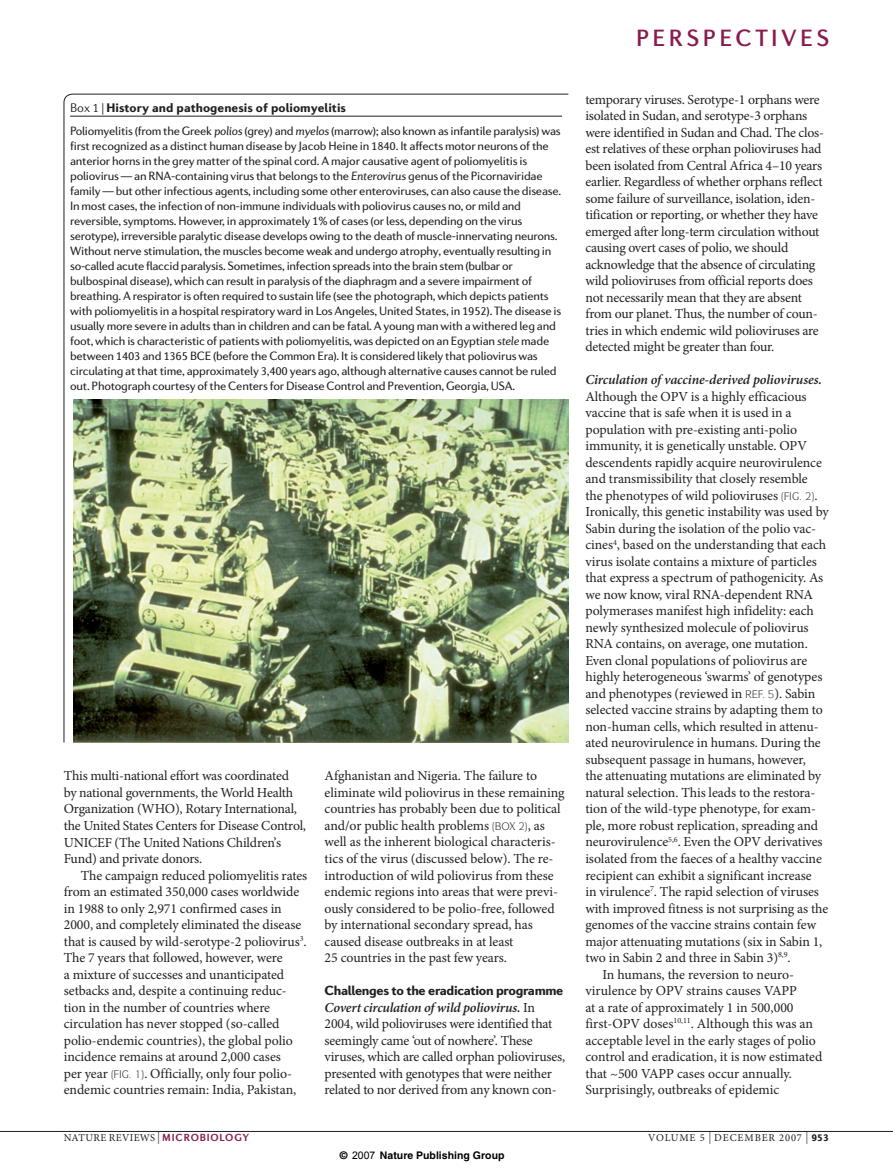
<style>
.page{position:relative;width:893px;height:1174px;background:#fff}
.page>*{position:absolute;margin:0;border:0;box-sizing:border-box;transform-origin:0 0}
.t1{font:500 24px "Diverda Sans LT Std";letter-spacing:.14em;color:#891c4d}
.t2{font:13.8px/16.5px "Minion Pro";letter-spacing:-.01em;color:#231f20}
.t3{font:italic 600 13.8px "Minion Pro";letter-spacing:-.005em;color:#231f20}
.t4{font:900 13.5px "Diverda Sans LT Std";letter-spacing:-.025em;color:#231f20}
.t5{font:900 12.75px "Diverda Sans LT Std";letter-spacing:.005em;color:#231f20}
.t6{font:12.3px/15px "Diverda Sans LT Std";letter-spacing:-.02em;color:#231f20}
.t7{font:10.5px "Minion Pro";letter-spacing:.085em;color:#231f20}
.t8{font:700 10.5px "Helvetica";color:#000}
.t9{font:700 10.5px "Diverda Sans LT Std";letter-spacing:.075em;color:#891c4d}
.s1{font-weight:300}
.s2{font-style:italic}
.s3{font-weight:600;font-style:italic}
.s4{font-family:"Minion Pro";font-weight:400;font-size:12px;color:#231f20}
.s5{font-size:12px}
.s6{font-family:"Diverda Sans LT Std";font-weight:900}
.s7{font-family:"Arial";font-weight:400}
</style>
<div class="page">
<hr style="left:0;top:1131px;width:893px;height:1px;background:#231f20">
<svg style="left:64px;top:94px;width:505px;height:649px"></svg>
<hr style="left:70px;top:116px;width:492px;height:1px;background:#231f20">
<img style="left:74px;top:400px;width:494px;height:342px">
<p class="t5" style="left:70px;top:100px;width:277px"><span class="s1">Box 1 |</span> History and pathogenesis of poliomyelitis</p>
<p class="t6" style="left:70px;top:123px;width:493px">Poliomyelitis (from the Greek <span class="s2">polios</span> (grey) and <span class="s2">myelos</span> (marrow); also known as infantile paralysis) was first recognized as a distinct human disease by Jacob Heine in 1840. It affects motor neurons of the anterior horns in the grey matter of the spinal cord. A major causative agent of poliomyelitis is poliovirus — an RNA-containing virus that belongs to the <span class="s2">Enterovirus</span> genus of the Picornaviridae family — but other infectious agents, including some other enteroviruses, can also cause the disease.<br>In most cases, the infection of non-immune individuals with poliovirus causes no, or mild and reversible, symptoms. However, in approximately 1% of cases (or less, depending on the virus serotype), irreversible paralytic disease develops owing to the death of muscle-innervating neurons.<br>Without nerve stimulation, the muscles become weak and undergo atrophy, eventually resulting in so-called acute flaccid paralysis. Sometimes, infection spreads into the brain stem (bulbar or bulbospinal disease), which can result in paralysis of the diaphragm and a severe impairment of breathing. A respirator is often required to sustain life (see the photograph, which depicts patients with poliomyelitis in a hospital respiratory ward in Los Angeles, United States, in 1952). The disease is usually more severe in adults than in children and can be fatal. A young man with a withered leg and foot, which is characteristic of patients with poliomyelitis, was depicted on an Egyptian <span class="s2">stele</span> made between 1403 and 1365 BCE (before the Common Era). It is considered likely that poliovirus was circulating at that time, approximately 3,400 years ago, although alternative causes cannot be ruled out. Photograph courtesy of the Centers for Disease Control and Prevention, Georgia, USA.</p>
<p class="t2" style="left:64px;top:768px;width:244px">This multi-national effort was coordinated<br>by national governments, the World Health Organization (WHO), Rotary International, the United States Centers for Disease Control, UNICEF (The United Nations Children’s Fund) and private donors.</p>
<p class="t2" style="left:64px;top:867px;width:245px;text-indent:17px">The campaign reduced poliomyelitis rates from an estimated 350,000 cases worldwide in 1988 to only 2,971 confirmed cases in 2000, and completely eliminated the disease that is caused by wild-serotype-2 poliovirus<sup>3</sup>.<br>The 7 years that followed, however, were<br>a mixture of successes and unanticipated setbacks and, despite a continuing reduc&shy;tion in the number of countries where circulation has never stopped (so-called polio-endemic countries), the global polio incidence remains at around 2,000 cases<br>per year</p>
<p class="t2" style="left:64px;top:1065px;width:234px;text-indent:81px">. Officially, only four polio&shy;endemic countries remain: India, Pakistan,</p>
<p class="t2" style="left:325px;top:768px;width:241px">Afghanistan and Nigeria. The failure to eliminate wild poliovirus in these remaining countries has probably been due to political and/or public health problems</p>
<p class="t2" style="left:325px;top:817px;width:235px;text-indent:203px">, as well as the inherent biological characteris&shy;tics of the virus (discussed below). The re&shy;introduction of wild poliovirus from these endemic regions into areas that were previ&shy;ously considered to be polio-free, followed by international secondary spread, has caused disease outbreaks in at least<br>25 countries in the past few years.</p>
<p class="t4" style="left:325px;top:982px;width:240px">Challenges to the eradication programme</p>
<p class="t2" style="left:325px;top:999px;width:242px"><span class="s3">Covert circulation of wild poliovirus.</span> In 2004, wild polioviruses were identified that seemingly came ‘out of nowhere’. These viruses, which are called orphan polioviruses, presented with genotypes that were neither related to nor derived from any known con-</p>
<h1 class="t1" style="left:636px;top:24px;width:195px">PERSP ECTIVES</h1>
<p class="t2" style="left:585px;top:91px;width:240px">temporary viruses. Serotype-1 orphans were isolated in Sudan, and serotype-3 orphans were identified in Sudan and Chad. The clos&shy;est relatives of these orphan polioviruses had been isolated from Central Africa 4–10 years earlier. Regardless of whether orphans reflect some failure of surveillance, isolation, iden&shy;tification or reporting, or whether they have emerged after long-term circulation without causing overt cases of polio, we should acknowledge that the absence of circulating wild polioviruses from official reports does not necessarily mean that they are absent from our planet. Thus, the number of coun&shy;tries in which endemic wild polioviruses are detected might be greater than four.</p>
<p class="t3" style="left:585px;top:371px;width:238px">Circulation of vaccine-derived polioviruses.</p>
<p class="t2" style="left:585px;top:388px;width:238px">Although the OPV is a highly efficacious vaccine that is safe when it is used in a population with pre-existing anti-polio immunity, it is genetically unstable. OPV descendents rapidly acquire neurovirulence and transmissibility that closely resemble the phenotypes of wild polioviruses</p>
<p class="t2" style="left:585px;top:487px;width:245px;text-indent:229px">.<br>Ironically, this genetic instability was used by Sabin during the isolation of the polio vac&shy;cines<sup>4</sup>, based on the understanding that each virus isolate contains a mixture of particles that express a spectrum of pathogenicity. As we now know, viral RNA-dependent RNA polymerases manifest high infidelity: each newly synthesized molecule of poliovirus RNA contains, on average, one mutation.<br>Even clonal populations of poliovirus are highly heterogeneous ‘swarms’ of genotypes and phenotypes (reviewed in</p>
<p class="t2" style="left:774px;top:685px;width:42px">). Sabin</p>
<p class="t2" style="left:585px;top:702px;width:239px">selected vaccine strains by adapting them to</p>
<p class="t2" style="left:585px;top:718px;width:235px">non-human cells, which resulted in attenu-</p>
<p class="t2" style="left:585px;top:735px;width:237px">ated neurovirulence in humans. During the</p>
<p class="t2" style="left:585px;top:751px;width:222px">subsequent passage in humans, however,</p>
<p class="t2" style="left:585px;top:768px;width:237px">the attenuating mutations are eliminated by</p>
<p class="t2" style="left:585px;top:784px;width:232px">natural selection. This leads to the restora-</p>
<p class="t2" style="left:585px;top:801px;width:232px">tion of the wild-type phenotype, for exam-</p>
<p class="t2" style="left:585px;top:817px;width:234px">ple, more robust replication, spreading and</p>
<p class="t2" style="left:585px;top:834px;width:239px">neurovirulence<sup>5,6</sup>. Even the OPV derivatives</p>
<p class="t2" style="left:585px;top:850px;width:238px">isolated from the faeces of a healthy vaccine</p>
<p class="t2" style="left:585px;top:867px;width:228px">recipient can exhibit a significant increase</p>
<p class="t2" style="left:585px;top:883px;width:235px">in virulence<sup>7</sup>. The rapid selection of viruses</p>
<p class="t2" style="left:585px;top:900px;width:244px">with improved fitness is not surprising as the</p>
<p class="t2" style="left:585px;top:916px;width:232px">genomes of the vaccine strains contain few</p>
<p class="t2" style="left:585px;top:933px;width:239px">major attenuating mutations (six in Sabin 1,</p>
<p class="t2" style="left:585px;top:949px;width:207px">two in Sabin 2 and three in Sabin 3)<sup>8,9</sup>.</p>
<p class="t2" style="left:602px;top:966px;width:193px">In humans, the reversion to neuro-</p>
<p class="t2" style="left:585px;top:982px;width:213px">virulence by OPV strains causes VAPP</p>
<p class="t2" style="left:585px;top:999px;width:210px">at a rate of approximately 1 in 500,000</p>
<p class="t2" style="left:585px;top:1015px;width:229px">first-OPV doses<sup>10,11</sup>. Although this was an</p>
<p class="t2" style="left:585px;top:1032px;width:232px">acceptable level in the early stages of polio</p>
<p class="t2" style="left:585px;top:1048px;width:238px">control and eradication, it is now estimated</p>
<p class="t2" style="left:585px;top:1065px;width:208px">that ~500 VAPP cases occur annually.</p>
<p class="t2" style="left:585px;top:1081px;width:196px">Surprisingly, outbreaks of epidemic</p>
<p class="t7" style="left:64px;top:1130px;width:9px">nature</p>
<p class="t7" style="left:109px;top:1130px;width:8px">reviews</p>
<p class="t9" style="left:158px;top:1130px;width:93px"><span class="s4">|</span> MICROBIOLOGY</p>
<p class="t7" style="left:648px;top:1130px;width:32px">vo lume</p>
<p class="t7" style="left:700px;top:1130px;width:47px">5 <span class="s5">|</span> December</p>
<p class="t7" style="left:779px;top:1130px;width:51px">2007 <span class="s5">|</span> <span class="s6">953</span></p>
<p class="t8" style="left:340px;top:1148px;width:166px">© <span class="s7">2007</span> Nature Publishing Group</p>
</div>
